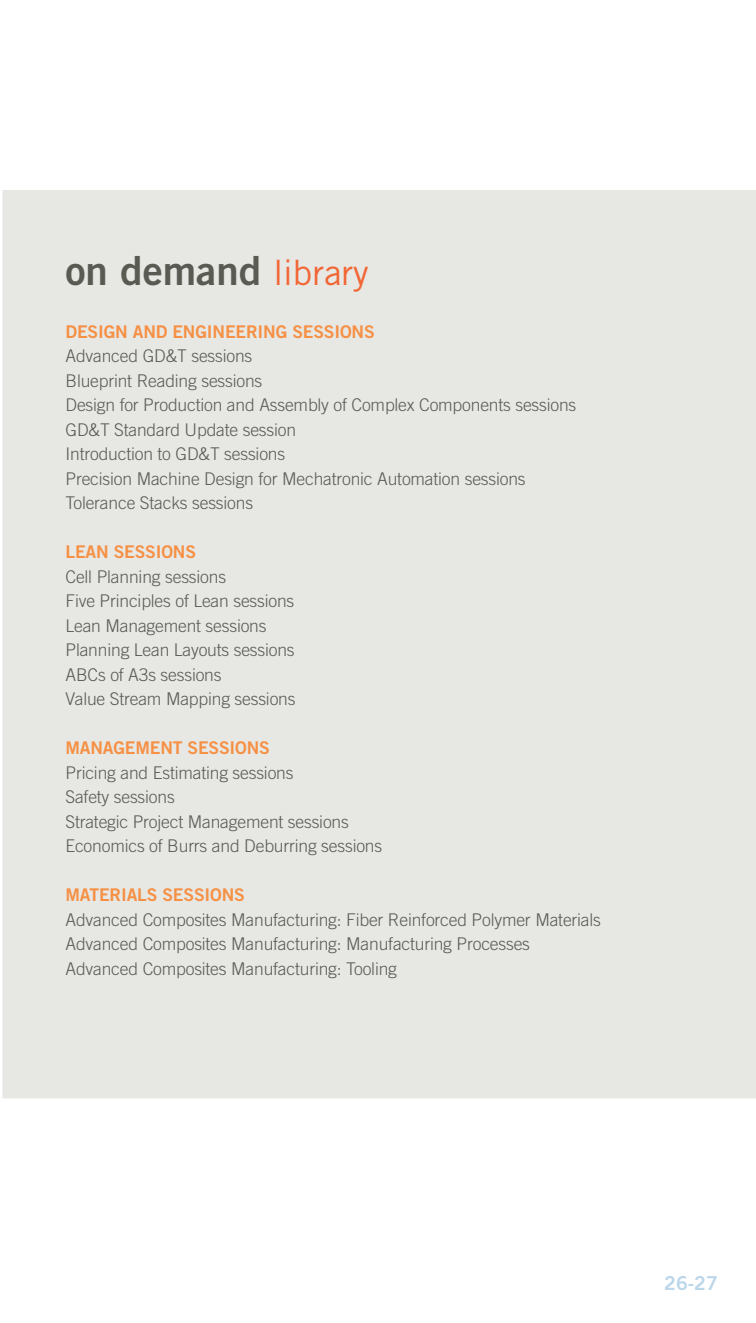
<style>
.page{position:relative;width:756px;height:1323px;background:#fff}
.page>*{position:absolute;margin:0;border:0;box-sizing:border-box;transform-origin:0 0}
.t1{font:40.25px "Trade Gothic LT Std Bd 2";color:#595b53}
.t2{font:19.25px "Trade Gothic LT Std Bd 2";color:#bcd6ea}
.t3{font:300 17.5px/24.5px "Trade Gothic LT Std";letter-spacing:-.01em;color:#595b53}
.t4{font:17.5px "Trade Gothic LT Std Bd 2";letter-spacing:-.01em;color:#f69044}
.s1{font-family:"Trade Gothic LT Std";font-size:35px;color:#f26635}
</style>
<div class="page">
<div style="left:3px;top:190px;width:753px;height:908px;background:#e7e7e4"></div>
<h1 class="t1" style="left:66px;top:245px;width:305px">on demand <span class="s1">library</span></h1>
<p class="t4" style="left:66px;top:321px;width:311px">DESIGN AND ENGINEERING SESSIONS</p>
<p class="t3" style="left:66px;top:344px;width:512px">Advanced GD&amp;T sessions<br>Blueprint Reading sessions<br>Design for Production and Assembly of Complex Components sessions GD&amp;T Standard Update session<br>Introduction to GD&amp;T sessions<br>Precision Machine Design for Mechatronic Automation sessions Tolerance Stacks sessions</p>
<p class="t4" style="left:66px;top:541px;width:132px">LEAN SESSIONS</p>
<p class="t3" style="left:66px;top:564px;width:232px">Cell Planning sessions<br>Five Principles of Lean sessions<br>Lean Management sessions<br>Planning Lean Layouts sessions<br>ABCs of A3s sessions<br>Value Stream Mapping sessions</p>
<p class="t4" style="left:66px;top:737px;width:206px">MANAGEMENT SESSIONS</p>
<p class="t3" style="left:66px;top:760px;width:318px">Pricing and Estimating sessions<br>Safety sessions<br>Strategic Project Management sessions Economics of Burrs and Deburring sessions</p>
<p class="t4" style="left:66px;top:884px;width:181px">MATERIALS SESSIONS</p>
<p class="t3" style="left:66px;top:907px;width:537px">Advanced Composites Manufacturing: Fiber Reinforced Polymer Materials<br>Advanced Composites Manufacturing: Manufacturing Processes<br>Advanced Composites Manufacturing: Tooling</p>
<p class="t2" style="left:664px;top:1271px;width:55px">26-27</p>
</div>
